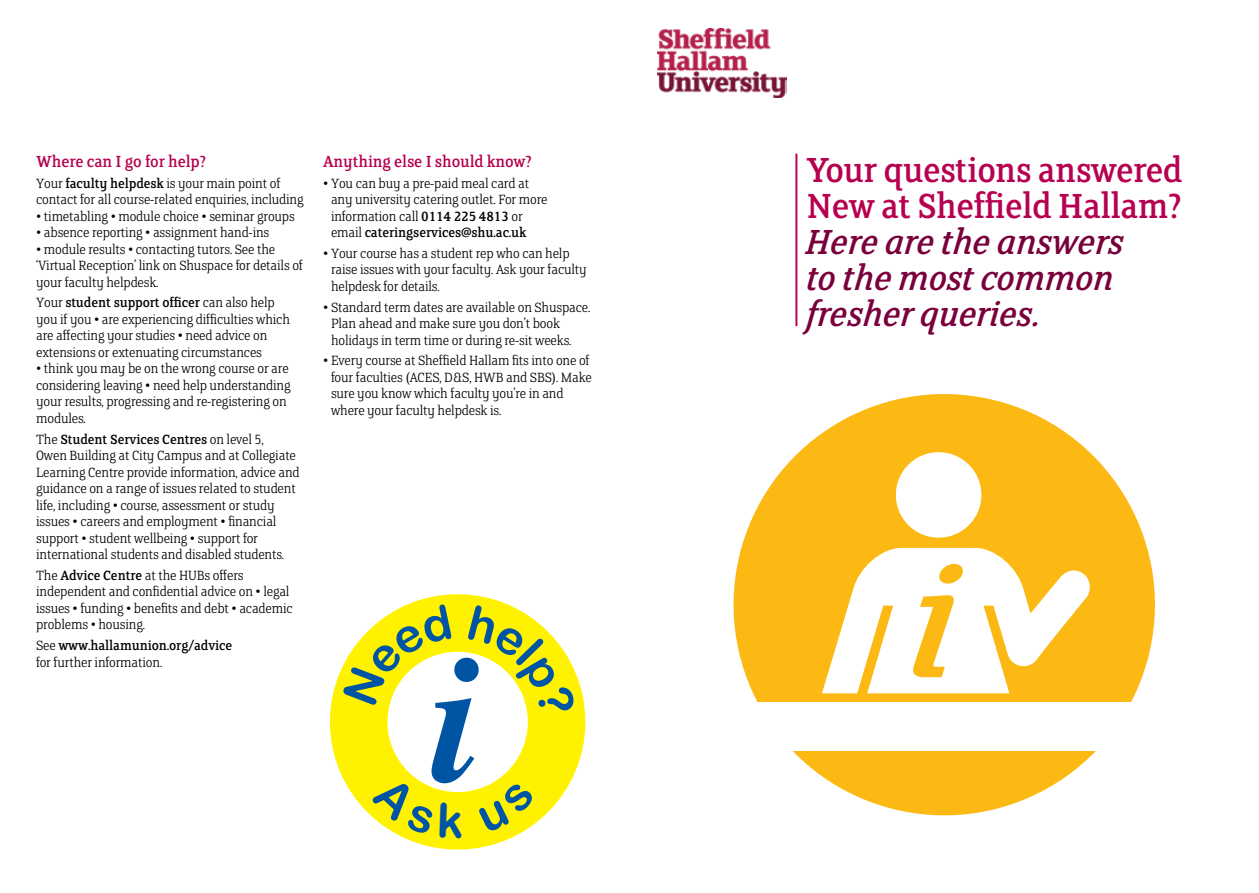
<style>
.page{position:relative;width:1259px;height:893px;background:#fff}
.page>*{position:absolute;margin:0;border:0;box-sizing:border-box;transform-origin:0 0}
.t1{font:italic 39px/36px "FS Clerkenwell";letter-spacing:-.02em;color:#7a003c}
.t2{font:39px/36px "FS Clerkenwell";letter-spacing:-.02em;color:#b70050}
.t3{font:18px "FS Clerkenwell";letter-spacing:-.01em;color:#b70050}
.t4{font:300 15px/16.5px "FS Clerkenwell";letter-spacing:-.01em;color:#000}
.t5{font:15px/16.5px "FS Clerkenwell";letter-spacing:-.01em;color:#000}
.s1{font-weight:400}
.s2{font-weight:300}
</style>
<div class="page">
<img style="left:657px;top:28px;width:129px;height:70px">
<hr style="left:795px;top:154px;width:2px;height:172px;background:#b70050">
<svg style="left:733px;top:394px;width:422px;height:422px;fill:#fdb913"></svg>
<div style="left:896px;top:452px;width:85px;height:86px;background:#fff;border-radius:50%"></div>
<div style="left:745px;top:703px;width:396px;height:48px;background:#fff"></div>
<svg style="left:822px;top:548px;width:267px;height:145px"></svg>
<svg style="left:330px;top:594px;width:255px;height:256px"></svg>
<svg style="left:342px;top:604px;width:233px;height:234px"></svg>
<p class="t3" style="left:36px;top:151px;width:172px">Where can I go for help?</p>
<p class="t4" style="left:36px;top:175px;width:269px">Your <span class="s1">faculty helpdesk</span> is your main point of contact for all course-related enquiries, including</p>
<p class="t4" style="left:36px;top:208px;width:260px">• timetabling • module choice • seminar groups</p>
<p class="t4" style="left:36px;top:224px;width:235px">• absence reporting • assignment hand-ins</p>
<p class="t4" style="left:36px;top:241px;width:268px">• module results • contacting tutors. See the ‘Virtual Reception’ link on Shuspace for details of your faculty helpdesk.</p>
<p class="t4" style="left:36px;top:294px;width:255px">Your <span class="s1">student support officer</span> can also help you if you • are experiencing difficulties which are affecting your studies • need advice on extensions or extenuating circumstances</p>
<p class="t4" style="left:36px;top:360px;width:256px">• think you may be on the wrong course or are considering leaving • need help understanding your results, progressing and re-registering on modules.</p>
<p class="t4" style="left:36px;top:431px;width:265px">The <span class="s1">Student Services Centres</span> on level 5,<br>Owen Building at City Campus and at Collegiate Learning Centre provide information, advice and guidance on a range of issues related to student life, including • course, assessment or study issues • careers and employment • financial support • student wellbeing • support for international students and disabled students.</p>
<p class="t4" style="left:36px;top:567px;width:258px">The <span class="s1">Advice Centre</span> at the HUBs offers independent and confidential advice on • legal issues • funding • benefits and debt • academic problems • housing.</p>
<p class="t5" style="left:36px;top:637px;width:198px"><span class="s2">See</span> www.hallamunion.org/advice <span class="s2">for further information.</span></p>
<p class="t3" style="left:323px;top:151px;width:210px">Anything else I should know?</p>
<p class="t4" style="left:331px;top:175px;width:218px;text-indent:-8px">• You can buy a pre-paid meal card at any university catering outlet. For more information call <span class="s1">0114 225 4813</span> or email <span class="s1">cateringservices@shu.ac.uk</span></p>
<p class="t4" style="left:331px;top:245px;width:257px;text-indent:-8px">• Your course has a student rep who can help raise issues with your faculty. Ask your faculty helpdesk for details.</p>
<p class="t4" style="left:331px;top:299px;width:261px;text-indent:-8px">• Standard term dates are available on Shuspace.<br>Plan ahead and make sure you don’t book holidays in term time or during re-sit weeks.</p>
<p class="t4" style="left:331px;top:352px;width:262px;text-indent:-8px">• Every course at Sheffield Hallam fits into one of four faculties (ACES, D&amp;S, HWB and SBS). Make sure you know which faculty you’re in and where your faculty helpdesk is.</p>
<h1 class="t2" style="left:806px;top:152px;width:378px">Your questions answered<br>New at Sheffield Hallam?</h1>
<h1 class="t1" style="left:806px;top:224px;width:319px">Here are the answers to the most common fresher queries.</h1>
</div>
